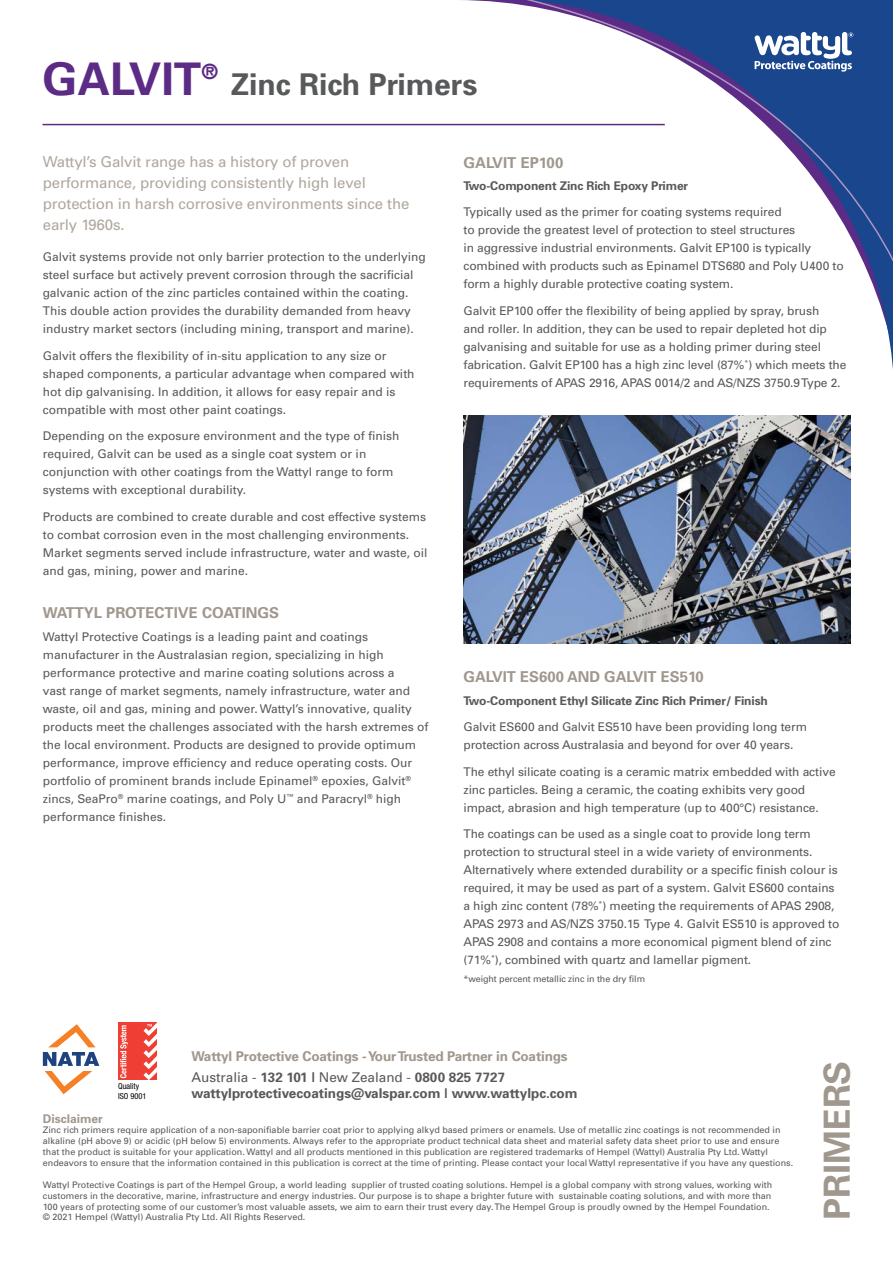
<style>
.page{position:relative;width:893px;height:1263px;background:#fff}
.page>*{position:absolute;margin:0;border:0;box-sizing:border-box;transform-origin:0 0}
.t1{font:700 45px "Univers";color:#5c2b85}
.t2{font:700 36px "Univers";color:#a0978d}
.t3{font:700 30px "Univers";color:#58595b}
.t4{font:15px/21px "Univers";letter-spacing:-.01em;color:#b0a89f}
.t5{font:700 15px "Univers";color:#a0978d}
.t6{font:700 13.5px/20.4px "Univers";letter-spacing:-.01em;color:#a0978d}
.t7{font:700 13.5px "Univers";color:#58595b}
.t8{font:12px/18px "Univers";color:#58595b}
.t9{font:700 12px "Univers";letter-spacing:-.01em;color:#58595b}
.t10{font:700 12px "Univers";color:#a0978d}
.t11{font:9px/10.8px "Univers";color:#58595b}
.t12{font:condensed 8.25px/9.9px "Helvetica Neue";color:#000}
.s1{font-weight:400;color:#58595b}
.s2{color:#58595b}
</style>
<div class="page">
<img style="left:463px;top:448px;width:387px;height:196px">
<svg style="left:449px;top:0;width:444px;height:440px"></svg>
<hr style="left:43px;top:124px;width:622px;height:1px;background:#5c2b85">
<div style="left:118px;top:1022px;width:39px;height:58px;background:#ef3e33"></div>
<svg style="left:120px;top:1025px;width:8px;height:53px"></svg>
<svg style="left:143px;top:1022px;width:14px;height:58px"></svg>
<svg style="left:43px;top:1024px;width:56px;height:70px"></svg>
<h1 class="t1" style="left:43px;top:50px;width:177px">GALVIT<sup>®</sup></h1>
<h3 class="t3" style="left:231px;top:65px;width:248px">Zinc Rich Primers</h3>
<p class="t4" style="left:43px;top:151px;width:368px">Wattyl’s Galvit range has a history of proven performance, providing consistently high level protection in harsh corrosive environments since the early 1960s.</p>
<p class="t8" style="left:43px;top:248px;width:384px">Galvit systems provide not only barrier protection to the underlying steel surface but actively prevent corrosion through the sacrificial galvanic action of the zinc particles contained within the coating.<br>This double action provides the durability demanded from heavy industry market sectors (including mining, transport and marine).</p>
<p class="t8" style="left:43px;top:346px;width:373px">Galvit offers the flexibility of in-situ application to any size or shaped components, a particular advantage when compared with hot dip galvanising. In addition, it allows for easy repair and is compatible with most other paint coatings.</p>
<p class="t8" style="left:43px;top:427px;width:358px">Depending on the exposure environment and the type of finish required, Galvit can be used as a single coat system or in conjunction with other coatings from the Wattyl range to form systems with exceptional durability.</p>
<p class="t8" style="left:43px;top:507px;width:386px">Products are combined to create durable and cost effective systems to combat corrosion even in the most challenging environments.<br>Market segments served include infrastructure, water and waste, oil and gas, mining, power and marine.</p>
<p class="t5" style="left:43px;top:603px;width:238px">WATTYL PROTECTIVE COATINGS</p>
<p class="t8" style="left:43px;top:627px;width:387px">Wattyl Protective Coatings is a leading paint and coatings manufacturer in the Australasian region, specializing in high performance protective and marine coating solutions across a<br>vast range of market segments, namely infrastructure, water and waste, oil and gas, mining and power. Wattyl’s innovative, quality products meet the challenges associated with the harsh extremes of the local environment. Products are designed to provide optimum performance, improve efficiency and reduce operating costs. Our portfolio of prominent brands include Epinamel<sup>®</sup> epoxies, Galvit<sup>® </sup>zincs, SeaPro<sup>®</sup> marine coatings, and Poly U<sup>™</sup> and Paracryl<sup>®</sup> high performance finishes.</p>
<p class="t5" style="left:463px;top:153px;width:101px">GALVIT EP100</p>
<p class="t9" style="left:463px;top:178px;width:226px">Two-Component Zinc Rich Epoxy Primer</p>
<p class="t8" style="left:463px;top:203px;width:382px">Typically used as the primer for coating systems required<br>to provide the greatest level of protection to steel structures<br>in aggressive industrial environments. Galvit EP100 is typically combined with products such as Epinamel DTS680 and Poly U400 to form a highly durable protective coating system.</p>
<p class="t8" style="left:463px;top:301px;width:384px">Galvit EP100 offer the flexibility of being applied by spray, brush<br>and roller. In addition, they can be used to repair depleted hot dip galvanising and suitable for use as a holding primer during steel fabrication. Galvit EP100 has a high zinc level (87%<sup>*</sup>) which meets the requirements of APAS 2916, APAS 0014/2 and AS/NZS 3750.9 Type 2.</p>
<p class="t5" style="left:463px;top:667px;width:242px">GALVIT ES600 AND GALVIT ES510</p>
<p class="t9" style="left:463px;top:693px;width:306px">Two-Component Ethyl Silicate Zinc Rich Primer/ Finish</p>
<p class="t8" style="left:463px;top:718px;width:345px">Galvit ES600 and Galvit ES510 have been providing long term protection across Australasia and beyond for over 40 years.</p>
<p class="t8" style="left:463px;top:762px;width:374px">The ethyl silicate coating is a ceramic matrix embedded with active zinc particles. Being a ceramic, the coating exhibits very good impact, abrasion and high temperature (up to 400°C) resistance.</p>
<p class="t8" style="left:463px;top:825px;width:377px">The coatings can be used as a single coat to provide long term protection to structural steel in a wide variety of environments.<br>Alternatively where extended durability or a specific finish colour is required, it may be used as part of a system. Galvit ES600 contains a high zinc content (78%<sup>*</sup>) meeting the requirements of APAS 2908, APAS 2973 and AS/NZS 3750.15 Type 4. Galvit ES510 is approved to APAS 2908 and contains a more economical pigment blend of zinc (71%<sup>*</sup>), combined with quartz and lamellar pigment.</p>
<p class="t11" style="left:463px;top:973px;width:183px">*weight percent metallic zinc in the dry film</p>
<p class="t12" style="left:118px;top:1081px;width:30px">Quality<br>ISO 9001</p>
<p class="t12" style="left:115px;top:1083px;width:30px">Quality<br>ISO 9001</p>
<p class="t6" style="left:191px;top:1046px;width:378px">Wattyl Protective Coatings - Your Trusted Partner in Coatings<br><span class="s1">Australia -</span> <span class="s2">132 101 |</span> <span class="s1">New Zealand -</span> <span class="s2">0800 825 7727</span></p>
<p class="t7" style="left:191px;top:1084px;width:388px">wattylprotectivecoatings@valspar.com | www.wattylpc.com</p>
<p class="t10" style="left:43px;top:1110px;width:62px">Disclaimer</p>
<p class="t11" style="left:43px;top:1125px;width:752px">Zinc rich primers require application of a non-saponifiable barrier coat prior to applying alkyd based primers or enamels. Use of metallic zinc coatings is not recommended in alkaline (pH above 9) or acidic (pH below 5) environments. Always refer to the appropriate product technical data sheet and material safety data sheet prior to use and ensure that the product is suitable for your application. Wattyl and all products mentioned in this publication are registered trademarks of Hempel (Wattyl) Australia Pty Ltd. Wattyl endeavors to ensure that the information contained in this publication is correct at the time of printing. Please contact your local Wattyl representative if you have any questions.</p>
<p class="t11" style="left:43px;top:1179px;width:731px">Wattyl Protective Coatings is part of the Hempel Group, a world leading supplier of trusted coating solutions. Hempel is a global company with strong values, working with customers in the decorative, marine, infrastructure and energy industries. Our purpose is to shape a brighter future with sustainable coating solutions, and with more than 100 years of protecting some of our customer’s most valuable assets, we aim to earn their trust every day. The Hempel Group is proudly owned by the Hempel Foundation. © 2021 Hempel (Wattyl) Australia Pty Ltd. All Rights Reserved.</p>
<h2 class="t2" style="left:814px;top:1220px;width:161px;rotate:-90deg">PRIMERS</h2>
</div>
